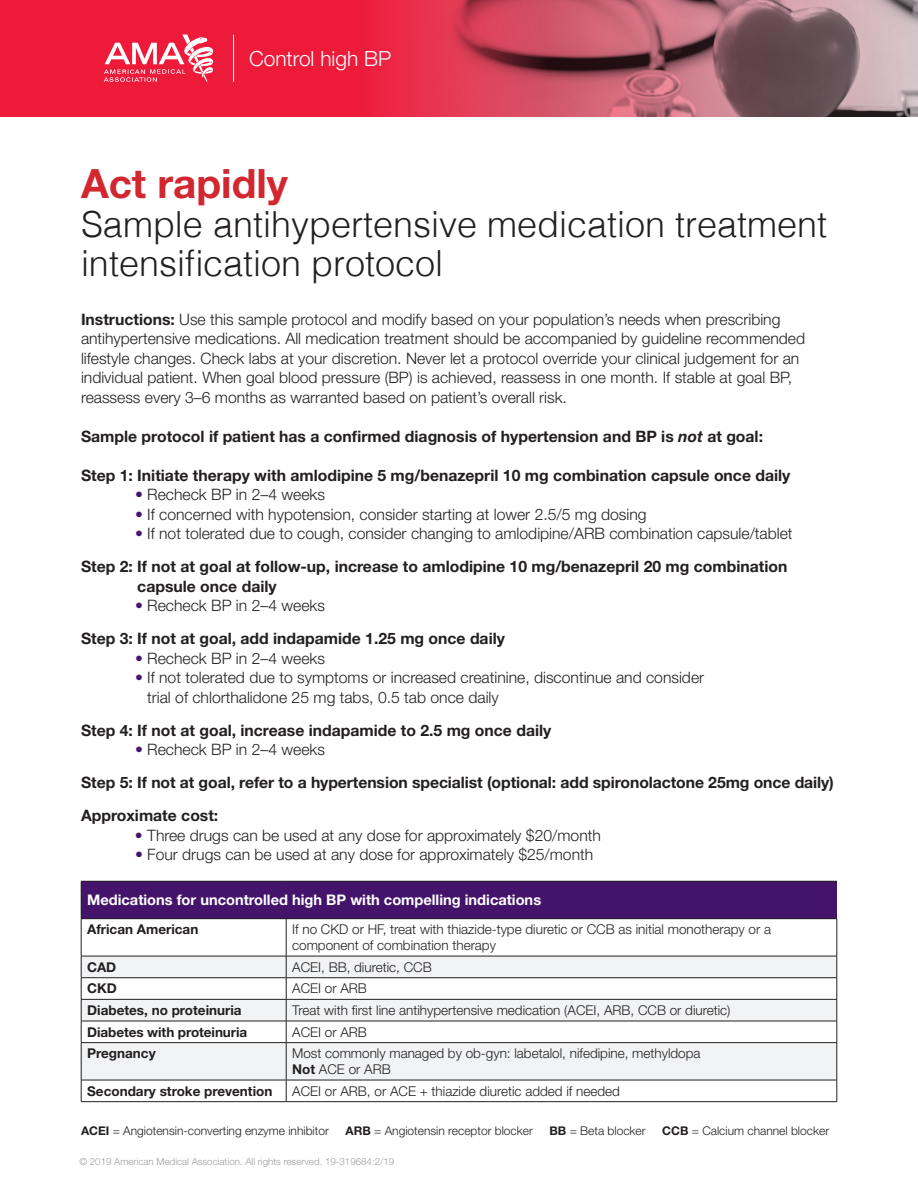
<style>
.page{position:relative;width:918px;height:1188px;background:#fff}
.page>*{position:absolute;margin:0;border:0;box-sizing:border-box;transform-origin:0 0}
.t1{font:700 40.5px "Helvetica Neue LT Std";color:#d2272e}
.t2{font:300 36px/39px "Helvetica";color:#231f20}
.t3{font:300 20.85px "Helvetica Neue LT Std";color:#fff}
.body_copy{font:300 15.75px/19.5px "Helvetica Neue LT Std";color:#231f20}
.body_copy-2{font:700 15.75px/19.5px "Helvetica Neue LT Std";color:#231f20}
.xBody{font:700 14.7px "Helvetica Neue LT Std";color:#fff}
.table_body{font:300 13.5px/15.8px "Helvetica Neue LT Std";color:#231f20}
.table_body-2{font:700 13.5px "Helvetica Neue LT Std";color:#231f20}
.body_copy-3{font:300 12px "Helvetica Neue LT Std";color:#231f20}
.xBody-2{font:300 9.75px "Helvetica Neue LT Std";color:#9d9fa2}
.s1{font-weight:700}
.s2{font-style:italic}
.s3{color:#44146b}
</style>
<div class="page">
<div style="left:0;top:0;width:918px;height:117px;background:#ed1a3a"></div>
<svg style="left:104px;top:35px;width:109px;height:47px"></svg>
<hr style="left:233px;top:35px;width:1px;height:47px;background:#fff">
<img style="left:403px;top:0;width:515px;height:117px">
<div style="left:81px;top:881px;width:756px;height:38px;background:#44146b"></div>
<svg style="left:82px;top:957px;width:755px;height:123px;fill:#f2f3f4"></svg>
<hr style="left:81px;top:881px;width:205px;height:1px;background:#231f20">
<hr style="left:81px;top:881px;width:1px;height:38px;background:#231f20">
<hr style="left:286px;top:881px;width:551px;height:1px;background:#231f20">
<hr style="left:81px;top:918px;width:205px;height:1px;background:#231f20">
<hr style="left:81px;top:919px;width:1px;height:37px;background:#231f20">
<hr style="left:286px;top:918px;width:551px;height:1px;background:#231f20">
<hr style="left:286px;top:919px;width:1px;height:37px;background:#231f20">
<hr style="left:837px;top:919px;width:1px;height:37px;background:#231f20">
<hr style="left:81px;top:956px;width:205px;height:1px;background:#231f20">
<hr style="left:286px;top:956px;width:551px;height:1px;background:#231f20">
<hr style="left:81px;top:977px;width:205px;height:1px;background:#231f20">
<hr style="left:286px;top:977px;width:551px;height:1px;background:#231f20">
<hr style="left:81px;top:999px;width:205px;height:1px;background:#231f20">
<hr style="left:286px;top:999px;width:551px;height:1px;background:#231f20">
<hr style="left:81px;top:1021px;width:205px;height:1px;background:#231f20">
<svg style="left:81px;top:956px;width:1px;height:86px"></svg>
<hr style="left:286px;top:1021px;width:551px;height:1px;background:#231f20">
<svg style="left:286px;top:956px;width:1px;height:86px"></svg>
<svg style="left:837px;top:956px;width:1px;height:86px"></svg>
<hr style="left:81px;top:1042px;width:205px;height:1px;background:#231f20">
<hr style="left:81px;top:1043px;width:1px;height:37px;background:#231f20">
<hr style="left:286px;top:1042px;width:551px;height:1px;background:#231f20">
<hr style="left:286px;top:1043px;width:1px;height:37px;background:#231f20">
<hr style="left:837px;top:1043px;width:1px;height:37px;background:#231f20">
<svg style="left:81px;top:1080px;width:757px;height:22px"></svg>
<hr style="left:81px;top:1101px;width:205px;height:1px;background:#231f20">
<hr style="left:286px;top:1101px;width:551px;height:1px;background:#231f20">
<p class="t3" style="left:249px;top:46px;width:144px">Control high BP</p>
<p class="t1" style="left:81px;top:158px;width:208px">Act rapidly</p>
<p class="t2" style="left:81px;top:202px;width:748px">Sample antihypertensive medication treatment intensification protocol</p>
<p class="body_copy" style="left:81px;top:309px;width:726px"><span class="s1">Instructions:</span> Use this sample protocol and modify based on your population’s needs when prescribing antihypertensive medications. All medication treatment should be accompanied by guideline recommended lifestyle changes. Check labs at your discretion. Never let a protocol override your clinical judgement for an individual patient. When goal blood pressure (BP) is achieved, reassess in one month. If stable at goal BP, reassess every 3–6 months as warranted based on patient’s overall risk.</p>
<p class="body_copy-2" style="left:81px;top:426px;width:684px">Sample protocol if patient has a confirmed diagnosis of hypertension and BP is <span class="s2">not</span> at goal:</p>
<p class="body_copy-2" style="left:81px;top:465px;width:711px">Step 1: Initiate therapy with amlodipine 5 mg/benazepril 10 mg combination capsule once daily</p>
<p class="body_copy" style="left:135px;top:484px;width:191px"><span class="s3">•</span> Recheck BP in 2–4 weeks</p>
<p class="body_copy" style="left:135px;top:504px;width:513px"><span class="s3">•</span> If concerned with hypotension, consider starting at lower 2.5/5 mg dosing</p>
<p class="body_copy" style="left:135px;top:523px;width:659px"><span class="s3">•</span> If not tolerated due to cough, consider changing to amlodipine/ARB combination capsule/tablet</p>
<p class="body_copy-2" style="left:137px;top:556px;width:652px;text-indent:-56px">Step 2: If not at goal at follow-up, increase to amlodipine 10 mg/benazepril 20 mg combination capsule once daily</p>
<p class="body_copy" style="left:135px;top:595px;width:191px"><span class="s3">•</span> Recheck BP in 2–4 weeks</p>
<p class="body_copy-2" style="left:81px;top:628px;width:426px">Step 3: If not at goal, add indapamide 1.25 mg once daily</p>
<p class="body_copy" style="left:135px;top:648px;width:191px"><span class="s3">•</span> Recheck BP in 2–4 weeks</p>
<p class="body_copy" style="left:147px;top:667px;width:558px;text-indent:-12px"><span class="s3">•</span> If not tolerated due to symptoms or increased creatinine, discontinue and consider trial of chlorthalidone 25 mg tabs, 0.5 tab once daily</p>
<p class="body_copy-2" style="left:81px;top:720px;width:472px">Step 4: If not at goal, increase indapamide to 2.5 mg once daily</p>
<p class="body_copy" style="left:135px;top:739px;width:191px"><span class="s3">•</span> Recheck BP in 2–4 weeks</p>
<p class="body_copy-2" style="left:81px;top:772px;width:754px">Step 5: If not at goal, refer to a hypertension specialist (optional: add spironolactone 25mg once daily)</p>
<p class="body_copy-2" style="left:81px;top:805px;width:139px">Approximate cost:</p>
<p class="body_copy" style="left:135px;top:825px;width:467px"><span class="s3">•</span> Three drugs can be used at any dose for approximately $20/month</p>
<p class="body_copy" style="left:135px;top:844px;width:460px"><span class="s3">•</span> Four drugs can be used at any dose for approximately $25/month</p>
<p class="xBody" style="left:87px;top:891px;width:456px">Medications for uncontrolled high BP with compelling indications</p>
<p class="table_body-2" style="left:87px;top:921px;width:113px">African American</p>
<p class="table_body" style="left:292px;top:921px;width:480px">If no CKD or HF, treat with thiazide-type diuretic or CCB as initial monotherapy or a component of combination therapy</p>
<p class="table_body-2" style="left:87px;top:959px;width:31px">CAD</p>
<p class="table_body" style="left:292px;top:959px;width:141px">ACEI, BB, diuretic, CCB</p>
<p class="table_body-2" style="left:87px;top:980px;width:31px">CKD</p>
<p class="table_body" style="left:292px;top:980px;width:76px">ACEI or ARB</p>
<p class="table_body-2" style="left:87px;top:1002px;width:156px">Diabetes, no proteinuria</p>
<p class="table_body" style="left:292px;top:1002px;width:440px">Treat with first line antihypertensive medication (ACEI, ARB, CCB or diuretic)</p>
<p class="table_body-2" style="left:87px;top:1023px;width:162px">Diabetes with proteinuria</p>
<p class="table_body" style="left:292px;top:1024px;width:76px">ACEI or ARB</p>
<p class="table_body-2" style="left:87px;top:1045px;width:70px">Pregnancy</p>
<p class="table_body" style="left:292px;top:1045px;width:410px">Most commonly managed by ob-gyn: labetalol, nifedipine, methyldopa<br><span class="s1">Not</span> ACE or ARB</p>
<p class="table_body-2" style="left:87px;top:1083px;width:187px">Secondary stroke prevention</p>
<p class="table_body" style="left:292px;top:1083px;width:329px">ACEI or ARB, or ACE + thiazide diuretic added if needed</p>
<p class="body_copy-3" style="left:81px;top:1123px;width:249px"><span class="s1">ACEI</span> = Angiotensin-converting enzyme inhibitor</p>
<p class="body_copy-3" style="left:346px;top:1123px;width:189px"><span class="s1">ARB</span> = Angiotensin receptor blocker</p>
<p class="body_copy-3" style="left:549px;top:1123px;width:98px"><span class="s1">BB</span> = Beta blocker</p>
<p class="body_copy-3" style="left:662px;top:1123px;width:168px"><span class="s1">CCB</span> = Calcium channel blocker</p>
<p class="xBody-2" style="left:79px;top:1155px;width:316px">© 2019 American Medical Association. All rights reserved. 19-319684:2/19</p>
</div>
